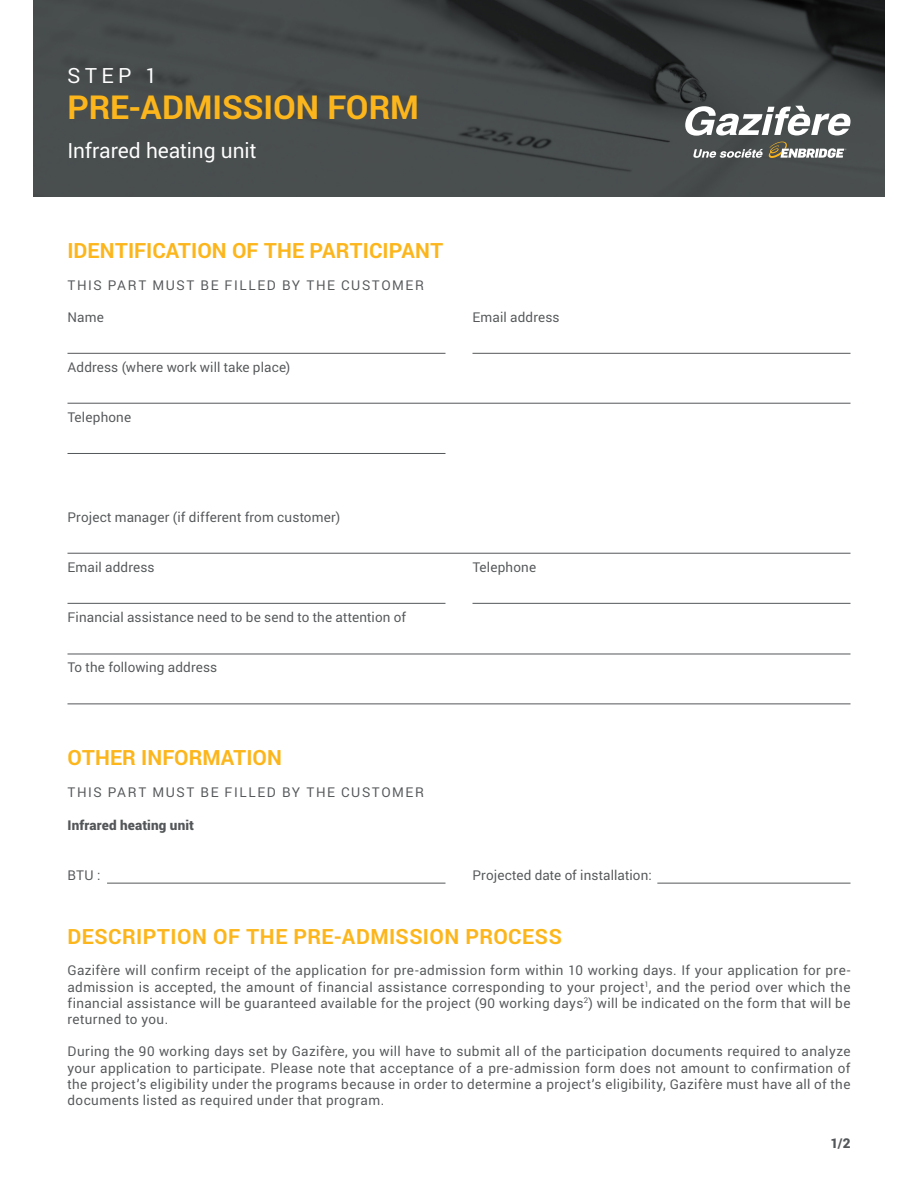
<style>
.page{position:relative;width:918px;height:1188px;background:#fff}
.page>*{position:absolute;margin:0;border:0;box-sizing:border-box;transform-origin:0 0}
.t1{font:700 33px "Roboto";letter-spacing:-.005em;color:#fcb61c}
.t2{font:700 21px "Roboto";letter-spacing:.005em;color:#fcb61c}
.t3{font:21px "Roboto";color:#fff}
.t4{font:13.5px/16.2px "Roboto";letter-spacing:.015em;color:#545759;text-align:justify}
.t5{font:13.5px "Roboto";letter-spacing:.12em;color:#545759}
.t6{font:900 13.5px "Roboto";letter-spacing:.01em;color:#545759}
</style>
<div class="page">
<img style="left:34px;top:0;width:850px;height:197px">
<hr style="left:68px;top:353px;width:378px;height:1px;background:#545759">
<hr style="left:68px;top:603px;width:378px;height:1px;background:#545759">
<hr style="left:68px;top:553px;width:782px;height:1px;background:#545759">
<hr style="left:68px;top:403px;width:782px;height:1px;background:#545759">
<hr style="left:68px;top:704px;width:782px;height:1px;background:#545759">
<hr style="left:68px;top:654px;width:782px;height:1px;background:#545759">
<hr style="left:68px;top:453px;width:378px;height:1px;background:#545759">
<hr style="left:472px;top:353px;width:378px;height:1px;background:#545759">
<hr style="left:472px;top:603px;width:378px;height:1px;background:#545759">
<svg style="left:685px;top:106px;width:165px;height:30px"></svg>
<svg style="left:693px;top:149px;width:70px;height:9px"></svg>
<svg style="left:769px;top:142px;width:78px;height:16px"></svg>
<hr style="left:107px;top:883px;width:339px;height:1px;background:#545759">
<hr style="left:657px;top:883px;width:193px;height:1px;background:#545759">
<p class="t3" style="left:68px;top:61px;width:91px">STEP 1</p>
<p class="t1" style="left:68px;top:85px;width:353px">PRE-ADMISSION FORM</p>
<p class="t3" style="left:68px;top:136px;width:190px">Infrared heating unit</p>
<p class="t2" style="left:68px;top:236px;width:378px">IDENTIFICATION OF THE PARTICIPANT</p>
<p class="t5" style="left:68px;top:276px;width:358px">THIS PART MUST BE FILLED BY THE CUSTOMER</p>
<p class="t4" style="left:68px;top:309px;width:38px">Name</p>
<p class="t4" style="left:472px;top:309px;width:89px">Email address</p>
<p class="t4" style="left:68px;top:359px;width:224px">Address (where work will take place)</p>
<p class="t4" style="left:68px;top:409px;width:65px">Telephone</p>
<p class="t4" style="left:68px;top:509px;width:274px">Project manager (if different from customer)</p>
<p class="t4" style="left:68px;top:559px;width:89px">Email address</p>
<p class="t4" style="left:472px;top:559px;width:65px">Telephone</p>
<p class="t4" style="left:68px;top:609px;width:340px">Financial assistance need to be send to the attention of</p>
<p class="t4" style="left:68px;top:659px;width:151px">To the following address</p>
<p class="t2" style="left:68px;top:743px;width:216px">OTHER INFORMATION</p>
<p class="t5" style="left:68px;top:783px;width:358px">THIS PART MUST BE FILLED BY THE CUSTOMER</p>
<p class="t6" style="left:68px;top:815px;width:128px">Infrared heating unit</p>
<p class="t4" style="left:68px;top:866px;width:34px">BTU :</p>
<p class="t4" style="left:472px;top:866px;width:181px">Projected date of installation:</p>
<p class="t2" style="left:68px;top:922px;width:496px">DESCRIPTION OF THE PRE-ADMISSION PROCESS</p>
<p class="t4" style="left:68px;top:962px;width:785px">Gazifère will confirm receipt of the application for pre-admission form within 10 working days. If your application for pre&shy;admission is accepted, the amount of financial assistance corresponding to your project<sup>1</sup>, and the period over which the financial assistance will be guaranteed available for the project (90 working days<sup>2</sup>) will be indicated on the form that will be returned to you.</p>
<p class="t4" style="left:68px;top:1043px;width:785px">During the 90 working days set by Gazifère, you will have to submit all of the participation documents required to analyze your application to participate. Please note that acceptance of a pre-admission form does not amount to confirmation of the project’s eligibility under the programs because in order to determine a project’s eligibility, Gazifère must have all of the documents listed as required under that program.</p>
<p class="t6" style="left:830px;top:1133px;width:22px">1/2</p>
</div>
